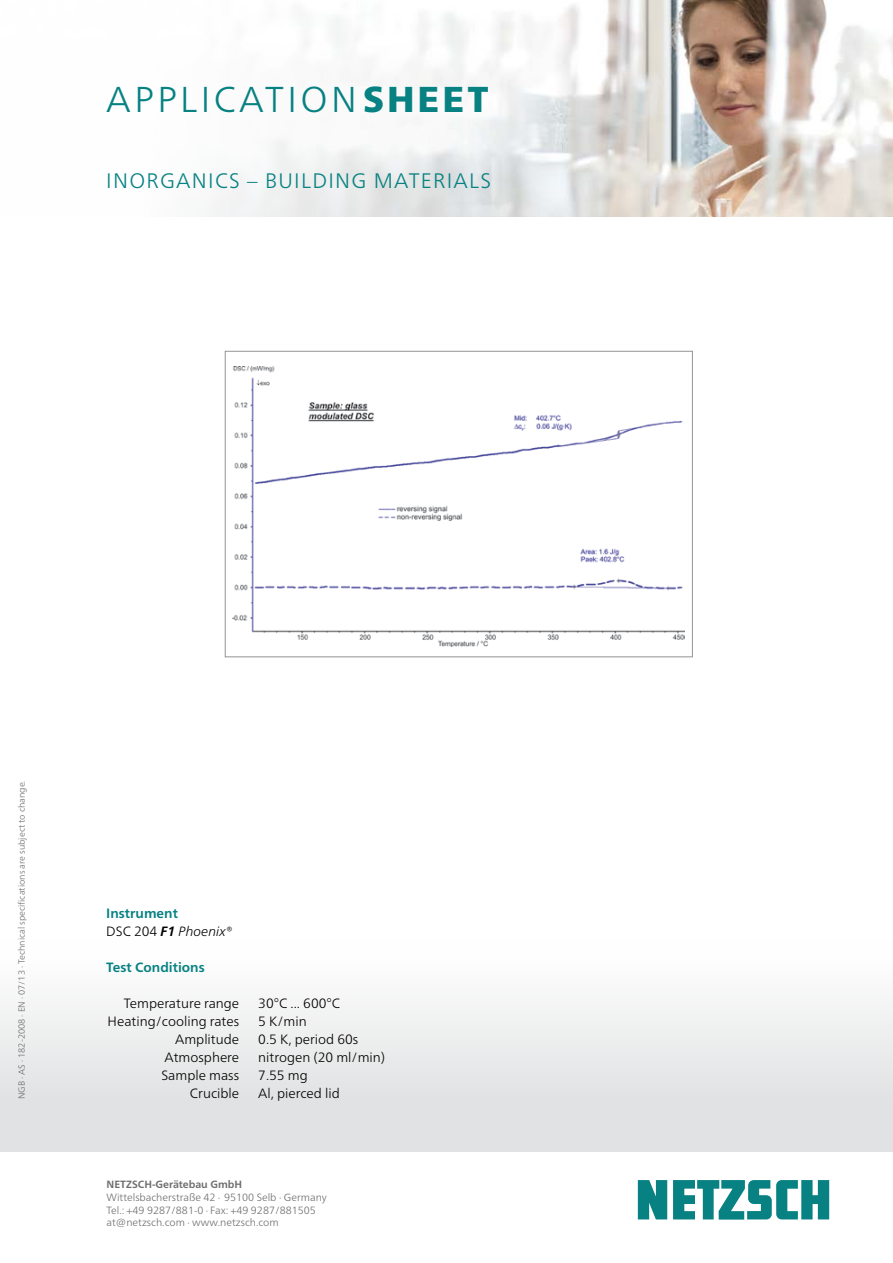
<style>
.page{position:relative;width:893px;height:1263px;background:#fff}
.page>*{position:absolute;margin:0;border:0;box-sizing:border-box;transform-origin:0 0}
.t1{font:300 36px "Frutiger Neue LTW1 G";letter-spacing:.095em;color:#078182}
.t2{font:300 21px "Frutiger Neue LTW1 G";letter-spacing:.06em;color:#078182}
.Sheet_Zwischenübersc{font:300 13.5px "Frutiger Neue LTW1 G";color:#000}
.Sheet_Zwischenübersc-2{font:700 13.5px "Frutiger Neue LTW1 G";color:#078182}
.t3{font:300 10.5px/12.8px "Frutiger Neue LTW1 G";color:#6d6e70}
.t4{font:700 10.5px "Frutiger Neue LTW1 G";color:#6d6e70}
.Sheet_Bildunterschri{font:300 9px "Frutiger Neue LTW1 G";color:#6d6e70}
.s1{font-weight:900}
.s2{font-weight:700;font-style:italic}
.s3{font-style:italic}
</style>
<div class="page">
<img style="left:210px;top:0;width:683px;height:216px">
<svg style="left:638px;top:1180px;width:191px;height:39px"></svg>
<img style="left:232px;top:366px;width:452px;height:281px">
<div style="left:225px;top:351px;width:468px;height:306px;border:1px solid #929496"></div>
<h1 class="t1" style="left:106px;top:78px;width:384px">APPLICATION<span class="s1">SHEET</span></h1>
<p class="t2" style="left:106px;top:168px;width:386px">INORGANICS – BUILDING MATERIALS</p>
<p class="Sheet_Bildunterschri" style="left:16px;top:1099px;width:320px;rotate:-90deg">NGB ∙ AS ∙ 182-2008 ∙ EN ∙ 07/13 ∙ Technical specifications are subject to change.</p>
<p class="Sheet_Zwischenübersc-2" style="left:106px;top:905px;width:73px">Instrument</p>
<p class="Sheet_Zwischenübersc" style="left:106px;top:923px;width:128px">DSC 204 <span class="s2">F1</span> <span class="s3">Phoenix</span>®</p>
<p class="Sheet_Zwischenübersc-2" style="left:106px;top:959px;width:100px">Test Conditions</p>
<p class="Sheet_Zwischenübersc" style="left:124px;top:995px;width:117px">Temperature range</p>
<p class="Sheet_Zwischenübersc" style="left:108px;top:1013px;width:133px">Heating/cooling rates</p>
<p class="Sheet_Zwischenübersc" style="left:175px;top:1031px;width:66px">Amplitude</p>
<p class="Sheet_Zwischenübersc" style="left:164px;top:1049px;width:76px">Atmosphere</p>
<p class="Sheet_Zwischenübersc" style="left:161px;top:1067px;width:79px">Sample mass</p>
<p class="Sheet_Zwischenübersc" style="left:190px;top:1085px;width:51px">Crucible</p>
<p class="Sheet_Zwischenübersc" style="left:258px;top:995px;width:83px">30°C ... 600°C</p>
<p class="Sheet_Zwischenübersc" style="left:258px;top:1013px;width:50px">5 K/min</p>
<p class="Sheet_Zwischenübersc" style="left:258px;top:1031px;width:102px">0.5 K, period 60s</p>
<p class="Sheet_Zwischenübersc" style="left:258px;top:1049px;width:128px">nitrogen (20 ml/min)</p>
<p class="Sheet_Zwischenübersc" style="left:258px;top:1067px;width:51px">7.55 mg</p>
<p class="Sheet_Zwischenübersc" style="left:258px;top:1085px;width:83px">Al, pierced lid</p>
<p class="t4" style="left:107px;top:1178px;width:137px">NETZSCH-Gerätebau GmbH</p>
<p class="t3" style="left:107px;top:1191px;width:222px">Wittelsbacherstraße 42 ∙ 95100 Selb ∙ Germany<br>Tel.: +49 9287/881-0 ∙ Fax: +49 9287/881505 at@netzsch.com ∙ www.netzsch.com</p>
</div>
